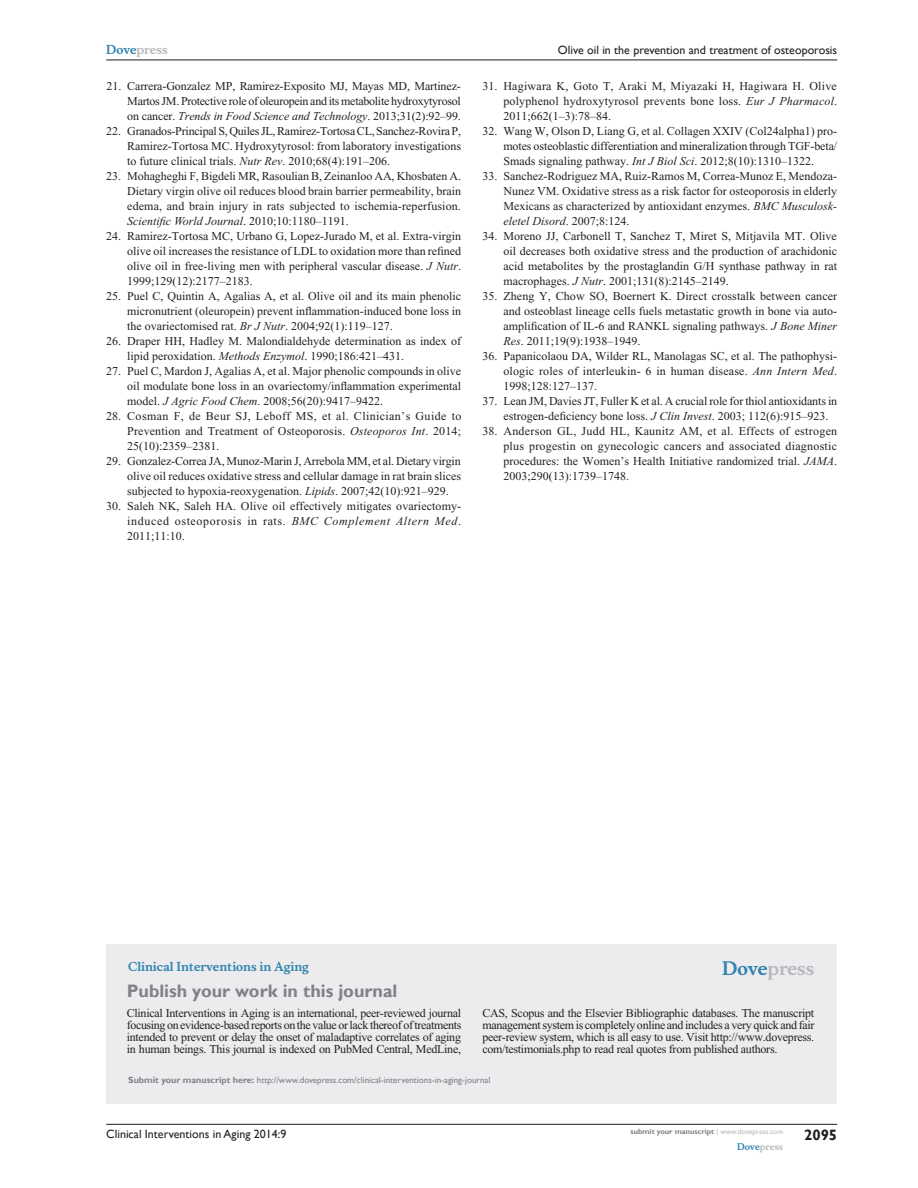
<style>
.page{position:relative;width:918px;height:1188px;background:#fff}
.page>*{position:absolute;margin:0;border:0;box-sizing:border-box;transform-origin:0 0}
.PromBx-H1{font:700 18px "Gill Sans";color:#808285}
.PromBx-Brand{font:700 18px "Musee";color:#b8b9bc}
.t1{font:700 15px "Gill Sans";color:#231f20}
.RefNL2{font:12px/15px "Times New Roman";color:#231f20;text-align:justify}
.PromBx-Tx{font:12px/12px "Times New Roman";letter-spacing:-.02em;color:#231f20;text-align:justify}
.t2{font:12px "Gill Sans";color:#231f20}
.PromBx-JrnlName{font:700 12px "Musee";color:#3485ae}
.t3{font:700 12px "Musee";color:#b8b9bc}
.PromBx-SubmitMssWebA{font:9px "Gill Sans";color:#808285}
.t4{font:700 9px "Musee";color:#b8b9bc}
.t5{font:700 7.5px "Gill Sans";color:#808285}
.s1{color:#3485ae}
.s2{font-style:italic}
.s3{font-weight:700}
.s4{font-weight:400;color:#b8b9bc}
</style>
<div class="page">
<div style="left:106px;top:944px;width:731px;height:159px;background:#ececee"></div>
<hr style="left:106px;top:1124px;width:731px;height:1px;background:#231f20">
<hr style="left:106px;top:60px;width:731px;height:1px;background:#231f20">
<p class="t3" style="left:106px;top:43px;width:63px"><span class="s1">Dove</span>press</p>
<p class="RefNL2" style="left:127px;top:79px;width:335px;text-indent:-21px">21. Carrera-Gonzalez MP, Ramirez-Exposito MJ, Mayas MD, Martinez-Martos JM. Protective role of oleuropein and its metabolite hydroxytyrosol on cancer. <span class="s2">Trends in Food Science and Technology</span>. 2013;31(2):92–99.</p>
<p class="RefNL2" style="left:127px;top:124px;width:335px;text-indent:-21px">22. Granados-Principal S, Quiles JL, Ramirez-Tortosa CL, Sanchez-Rovira P, Ramirez-Tortosa MC. Hydroxytyrosol: from laboratory investigations to future clinical trials. <span class="s2">Nutr Rev</span>. 2010;68(4):191–206.</p>
<p class="RefNL2" style="left:127px;top:169px;width:335px;text-indent:-21px">23. Mohagheghi F, Bigdeli MR, Rasoulian B, Zeinanloo AA, Khosbaten A.<br>Dietary virgin olive oil reduces blood brain barrier permeability, brain edema, and brain injury in rats subjected to ischemia-reperfusion.<br><span class="s2">Scientific World Journal</span>. 2010;10:1180–1191.</p>
<p class="RefNL2" style="left:127px;top:229px;width:335px;text-indent:-21px">24. Ramirez-Tortosa MC, Urbano G, Lopez-Jurado M, et al. Extra-virgin olive oil increases the resistance of LDL to oxidation more than refined olive oil in free-living men with peripheral vascular disease. <span class="s2">J Nutr</span>.<br>1999;129(12):2177–2183.</p>
<p class="RefNL2" style="left:127px;top:289px;width:335px;text-indent:-21px">25. Puel C, Quintin A, Agalias A, et al. Olive oil and its main phenolic micronutrient (oleuropein) prevent inflammation-induced bone loss in the ovariectomised rat. <span class="s2">Br J Nutr</span>. 2004;92(1):119–127.</p>
<p class="RefNL2" style="left:127px;top:334px;width:335px;text-indent:-21px">26. Draper HH, Hadley M. Malondialdehyde determination as index of lipid peroxidation. <span class="s2">Methods Enzymol</span>. 1990;186:421–431.</p>
<p class="RefNL2" style="left:127px;top:364px;width:335px;text-indent:-21px">27. Puel C, Mardon J, Agalias A, et al. Major phenolic compounds in olive oil modulate bone loss in an ovariectomy/inflammation experimental model. <span class="s2">J Agric Food Chem</span>. 2008;56(20):9417–9422.</p>
<p class="RefNL2" style="left:127px;top:409px;width:336px;text-indent:-21px">28. Cosman F, de Beur SJ, Leboff MS, et al. Clinician’s Guide to Prevention and Treatment of Osteoporosis. <span class="s2">Osteoporos Int</span>. 2014; 25(10):2359–2381.</p>
<p class="RefNL2" style="left:127px;top:454px;width:335px;text-indent:-21px">29. Gonzalez-Correa JA, Munoz-Marin J, Arrebola MM, et al. Dietary virgin olive oil reduces oxidative stress and cellular damage in rat brain slices subjected to hypoxia-reoxygenation. <span class="s2">Lipids</span>. 2007;42(10):921–929.</p>
<p class="RefNL2" style="left:127px;top:499px;width:335px;text-indent:-21px">30. Saleh NK, Saleh HA. Olive oil effectively mitigates ovariectomy&shy;induced osteoporosis in rats. <span class="s2">BMC Complement Altern Med</span>.<br>2011;11:10.</p>
<p class="t2" style="left:558px;top:43px;width:281px">Olive oil in the prevention and treatment of osteoporosis</p>
<p class="RefNL2" style="left:503px;top:79px;width:335px;text-indent:-21px">31. Hagiwara K, Goto T, Araki M, Miyazaki H, Hagiwara H. Olive polyphenol hydroxytyrosol prevents bone loss. <span class="s2">Eur J Pharmacol</span>.<br>2011;662(1–3):78–84.</p>
<p class="RefNL2" style="left:503px;top:124px;width:335px;text-indent:-21px">32. Wang W, Olson D, Liang G, et al. Collagen XXIV (Col24alpha1) pro&shy;motes osteoblastic differentiation and mineralization through TGF-beta/ Smads signaling pathway. <span class="s2">Int J Biol Sci</span>. 2012;8(10):1310–1322.</p>
<p class="RefNL2" style="left:503px;top:169px;width:335px;text-indent:-21px">33. Sanchez-Rodriguez MA, Ruiz-Ramos M, Correa-Munoz E, Mendoza-Nunez VM. Oxidative stress as a risk factor for osteoporosis in elderly Mexicans as characterized by antioxidant enzymes. <span class="s2">BMC Musculosk&shy;eletel Disord</span>. 2007;8:124.</p>
<p class="RefNL2" style="left:503px;top:229px;width:335px;text-indent:-21px">34. Moreno JJ, Carbonell T, Sanchez T, Miret S, Mitjavila MT. Olive oil decreases both oxidative stress and the production of arachidonic acid metabolites by the prostaglandin G/H synthase pathway in rat macrophages. <span class="s2">J Nutr</span>. 2001;131(8):2145–2149.</p>
<p class="RefNL2" style="left:503px;top:289px;width:335px;text-indent:-21px">35. Zheng Y, Chow SO, Boernert K. Direct crosstalk between cancer and osteoblast lineage cells fuels metastatic growth in bone via auto&shy;amplification of IL-6 and RANKL signaling pathways. <span class="s2">J Bone Miner Res</span>. 2011;19(9):1938–1949.</p>
<p class="RefNL2" style="left:503px;top:349px;width:335px;text-indent:-21px">36. Papanicolaou DA, Wilder RL, Manolagas SC, et al. The pathophysi&shy;ologic roles of interleukin- 6 in human disease. <span class="s2">Ann Intern Med</span>.<br>1998;128:127–137.</p>
<p class="RefNL2" style="left:503px;top:394px;width:335px;text-indent:-21px">37. Lean JM, Davies JT, Fuller K et al. A crucial role for thiol antioxidants in estrogen-deficiency bone loss. <span class="s2">J Clin Invest</span>. 2003; 112(6):915–923.</p>
<p class="RefNL2" style="left:503px;top:424px;width:335px;text-indent:-21px">38. Anderson GL, Judd HL, Kaunitz AM, et al. Effects of estrogen plus progestin on gynecologic cancers and associated diagnostic procedures: the Women’s Health Initiative randomized trial. <span class="s2">JAMA</span>.<br>2003;290(13):1739–1748.</p>
<p class="PromBx-JrnlName" style="left:128px;top:959px;width:182px">Clinical Interventions in Aging</p>
<p class="PromBx-H1" style="left:127px;top:980px;width:272px">Publish your work in this journal</p>
<p class="PromBx-Brand" style="left:722px;top:958px;width:94px"><span class="s1">Dove</span>press</p>
<p class="PromBx-Tx" style="left:127px;top:1007px;width:336px">Clinical Interventions in Aging is an international, peer-reviewed journal focusing on evidence-based reports on the value or lack thereof of treatments intended to prevent or delay the onset of maladaptive correlates of aging in human beings. This journal is indexed on PubMed Central, MedLine,</p>
<p class="PromBx-Tx" style="left:482px;top:1007px;width:333px">CAS, Scopus and the Elsevier Bibliographic databases. The manuscript management system is completely online and includes a very quick and fair peer-review system, which is all easy to use. Visit http://www.dovepress. com/testimonials.php to read real quotes from published authors.</p>
<p class="PromBx-SubmitMssWebA" style="left:128px;top:1075px;width:364px"><span class="s3">Submit your manuscript here:</span> http://www.dovepress.com/clinical-interventions-in-aging-journal</p>
<p class="t2" style="left:106px;top:1127px;width:182px">Clinical Interventions in Aging 2014:9</p>
<p class="t5" style="left:631px;top:1127px;width:154px">submit your manuscript <span class="s4">| www.dovepress.com</span></p>
<p class="t4" style="left:737px;top:1141px;width:48px"><span class="s1">Dove</span>press</p>
<p class="t1" style="left:804px;top:1126px;width:35px">2095</p>
</div>
